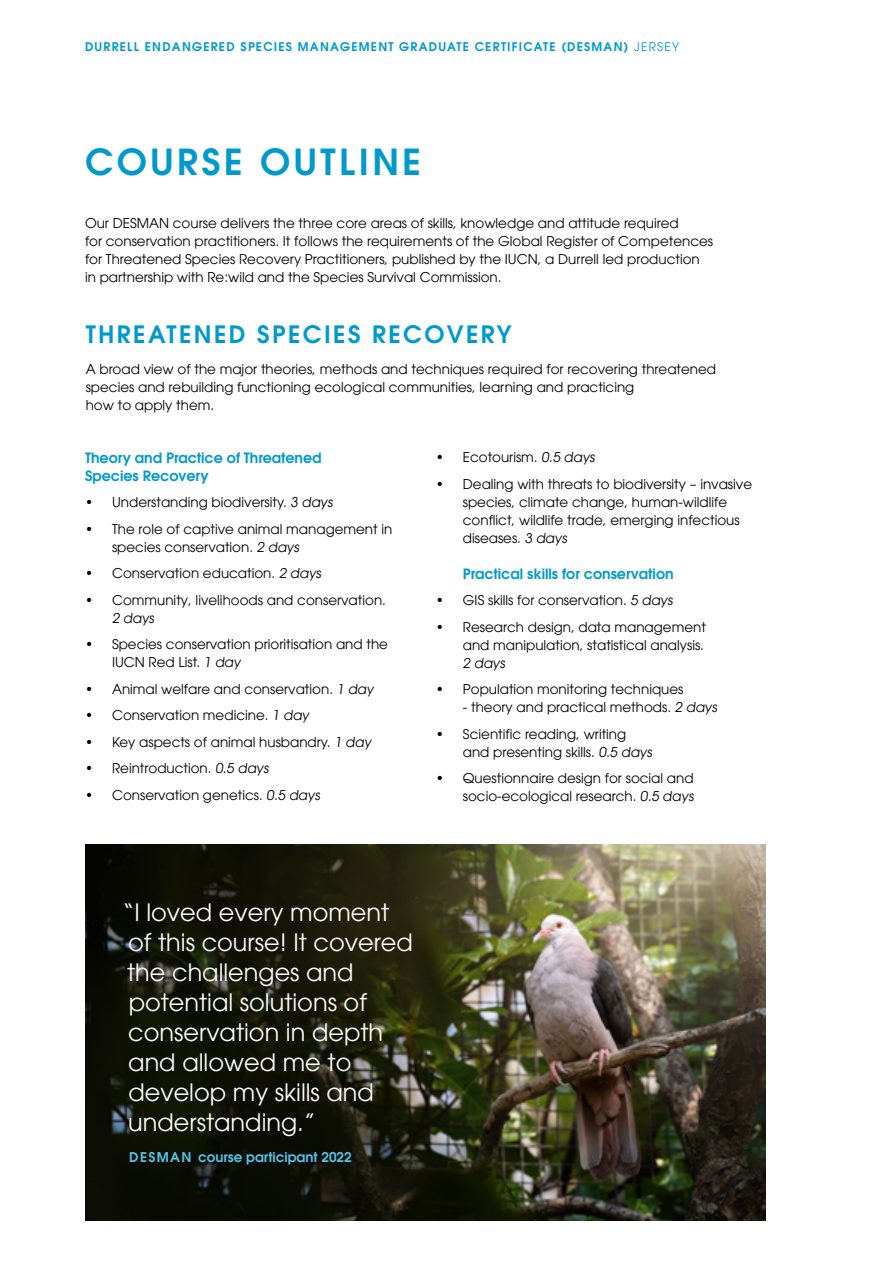
<style>
.page{position:relative;width:893px;height:1263px;background:#fff}
.page>*{position:absolute;margin:0;border:0;box-sizing:border-box;transform-origin:0 0}
.t1{font:36px "Avant Garde Gothic ITCW01 Dm";letter-spacing:.1em;color:#0099cd}
.t2{font:24px/30px "Avant Garde Gothic ITCW01 Bk";color:#fff}
.t3{font:24px "Avant Garde Gothic ITCW01 Dm";letter-spacing:.1em;color:#0099cd}
.t4{font:14.25px/18px "Avant Garde Gothic ITCW01 Dm";color:#0099cd}
.t5{font:13.5px/18px "Avant Garde Gothic ITCW01 Bk";color:#000}
.t6{font:13.5px "Avant Garde Gothic ITCW01 Dm";color:#57c1e9}
.t7{font:12px "Avant Garde Gothic ITCW01 Dm";letter-spacing:.1em;color:#0099cd}
.s1{font-family:"Avant Garde Gothic ITCW01 Bk"}
</style>
<div class="page">
<img style="left:85px;top:845px;width:680px;height:375px">
<p class="t7" style="left:85px;top:39px;width:596px">DURRELL ENDANGERED SPECIES MANAGEMENT GRADUATE CERTIFICATE (DESMAN) <span class="s1">JERSEY</span></p>
<h1 class="t1" style="left:85px;top:139px;width:338px">COURSE OUTLINE</h1>
<p class="t5" style="left:85px;top:214px;width:630px">Our DESMAN course delivers the three core areas of skills, knowledge and attitude required<br>for conservation practitioners. It follows the requirements of the Global Register of Competences for Threatened Species Recovery Practitioners, published by the IUCN, a Durrell led production in partnership with Re:wild and the Species Survival Commission.</p>
<h2 class="t3" style="left:86px;top:318px;width:427px">THREATENED SPECIES RECOVERY</h2>
<p class="t5" style="left:86px;top:360px;width:632px">A broad view of the major theories, methods and techniques required for recovering threatened species and rebuilding functioning ecological communities, learning and practicing<br>how to apply them.</p>
<p class="t4" style="left:85px;top:448px;width:238px">Theory and Practice of Threatened<br>Species Recovery</p>
<p class="t5" style="left:85px;top:493px;width:251px">• Understanding biodiversity. 3 days</p>
<p class="t5" style="left:112px;top:520px;width:282px;text-indent:-27px">• The role of captive animal management in species conservation. 2 days</p>
<p class="t5" style="left:85px;top:564px;width:240px">• Conservation education. 2 days</p>
<p class="t5" style="left:112px;top:591px;width:275px;text-indent:-27px">• Community, livelihoods and conservation.<br>2 days</p>
<p class="t5" style="left:112px;top:635px;width:278px;text-indent:-27px">• Species conservation prioritisation and the<br>IUCN Red List. 1 day</p>
<p class="t5" style="left:85px;top:680px;width:292px">• Animal welfare and conservation. 1 day</p>
<p class="t5" style="left:85px;top:706px;width:228px">• Conservation medicine. 1 day</p>
<p class="t5" style="left:85px;top:733px;width:290px">• Key aspects of animal husbandry. 1 day</p>
<p class="t5" style="left:85px;top:759px;width:187px">• Reintroduction. 0.5 days</p>
<p class="t5" style="left:85px;top:786px;width:238px">• Conservation genetics. 0.5 days</p>
<p class="t5" style="left:436px;top:448px;width:162px">• Ecotourism. 0.5 days</p>
<p class="t5" style="left:463px;top:475px;width:291px;text-indent:-27px">• Dealing with threats to biodiversity – invasive species, climate change, human-wildlife conflict, wildlife trade, emerging infectious diseases. 3 days</p>
<p class="t4" style="left:463px;top:564px;width:212px">Practical skills for conservation</p>
<p class="t5" style="left:436px;top:591px;width:240px">• GIS skills for conservation. 5 days</p>
<p class="t5" style="left:463px;top:618px;width:245px;text-indent:-27px">• Research design, data management and manipulation, statistical analysis.<br>2 days</p>
<p class="t5" style="left:436px;top:680px;width:249px">• Population monitoring techniques</p>
<p class="t5" style="left:463px;top:698px;width:258px">- theory and practical methods. 2 days</p>
<p class="t5" style="left:463px;top:725px;width:193px;text-indent:-27px">• Scientific reading, writing and presenting skills. 0.5 days</p>
<p class="t5" style="left:436px;top:769px;width:261px;text-align:right">• Questionnaire design for social and socio-ecological research. 0.5 days</p>
<h2 class="t2" style="left:122px;top:897px;width:292px">“I loved every moment of this course! It covered the challenges and potential solutions of conservation in depth and allowed me to develop my skills and understanding.”</h2>
<p class="t6" style="left:129px;top:1148px;width:224px">DESMAN course participant 2022</p>
</div>
